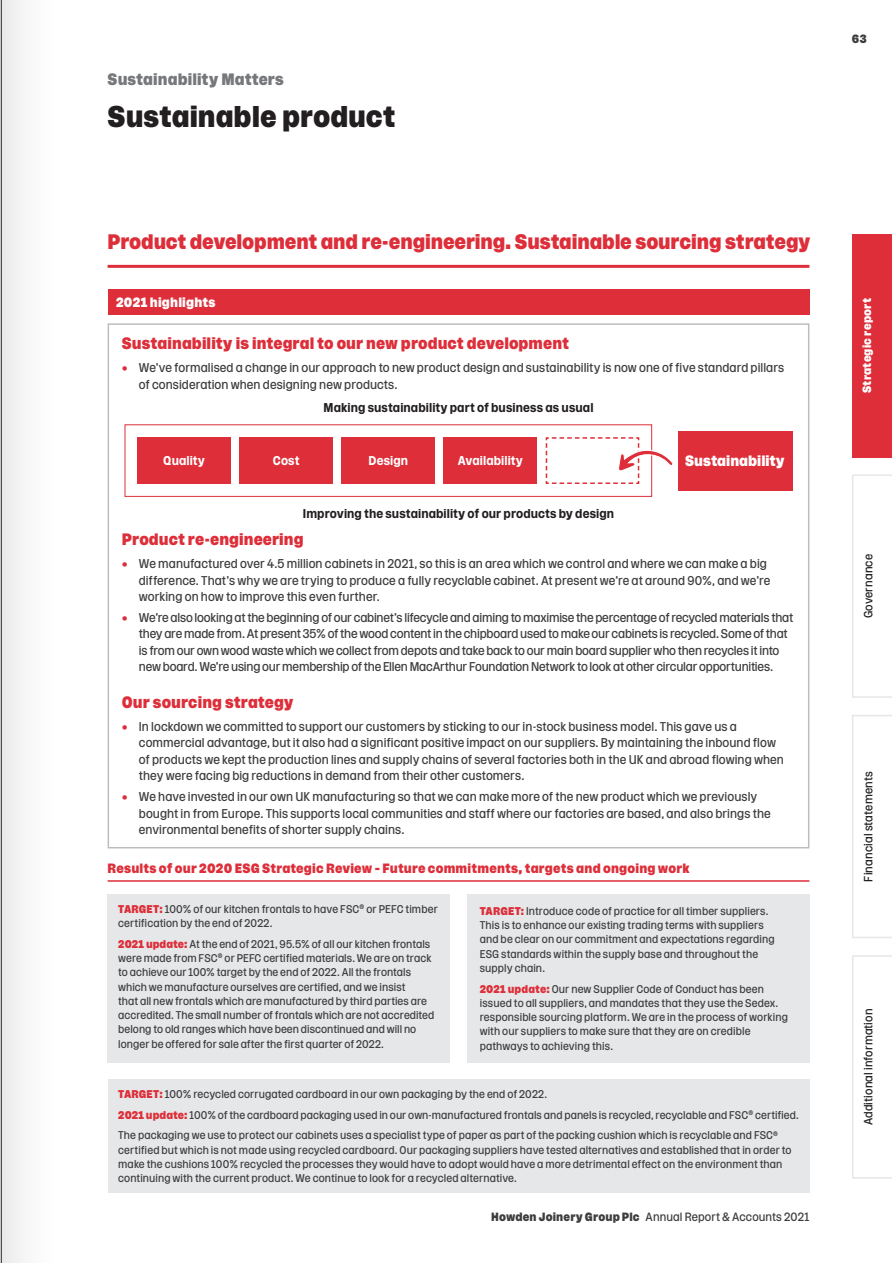
<style>
.page{position:relative;width:892px;height:1263px;background:#fff}
.page>*{position:absolute;margin:0;border:0;box-sizing:border-box;transform-origin:0 0}
.t1{font:900 30px "Rooster";color:#231f20}
.t2{font:900 21px "Rooster";letter-spacing:-.005em;color:#dd2e39}
.t3{font:900 16.5px "Rooster";letter-spacing:.005em;color:#dd2e39}
.t4{font:900 16.5px "Rooster";letter-spacing:.005em;color:#76787b}
.t5{font:900 15px "Rooster";color:#fff}
.t6{font:900 13.5px "Rooster";letter-spacing:.01em;color:#dd2e39}
.t7{font:900 13.5px "Rooster";letter-spacing:.015em;color:#fff}
.t8{font:12.75px/16.5px "Rooster";color:#3e3e3f}
.t9{font:700 12.75px "Rooster";letter-spacing:.005em;color:#231f20}
.t10{font:700 12.75px "Rooster";letter-spacing:.01em;color:#fff}
.t11{font:12px "Rooster";letter-spacing:.01em;color:#231f20}
.t12{font:12px "Rooster";letter-spacing:.01em;color:#3e3e3f}
.t13{font:900 12px "Rooster";letter-spacing:.015em;color:#fff}
.t14{font:900 12px "Rooster";color:#3e3e3f}
.t15{font:11.25px/14.2px "Rooster";letter-spacing:.005em;color:#3e3e3f}
.s1{color:#dd2e39}
.s2{font-weight:900;color:#dd2e39}
.s3{font-weight:900}
</style>
<div class="page">
<div style="left:467px;top:894px;width:342px;height:168px;background:#e6e7e9"></div>
<hr style="left:108px;top:265px;width:701px;height:3px;background:#dd2e39">
<div style="left:108px;top:289px;width:701px;height:26px;background:#dd2e39"></div>
<hr style="left:108px;top:880px;width:701px;height:1px;background:#dd2e39">
<div style="left:108px;top:894px;width:342px;height:168px;background:#e6e7e9"></div>
<div style="left:108px;top:1079px;width:701px;height:113px;background:#e6e7e9"></div>
<div style="left:137px;top:437px;width:94px;height:47px;background:#dd2e39"></div>
<div style="left:239px;top:437px;width:94px;height:47px;background:#dd2e39"></div>
<div style="left:341px;top:437px;width:94px;height:47px;background:#dd2e39"></div>
<div style="left:443px;top:437px;width:94px;height:47px;background:#dd2e39"></div>
<div style="left:677px;top:431px;width:115px;height:59px;background:#dd2e39"></div>
<svg style="left:545px;top:436px;width:128px;height:48px"></svg>
<div style="left:852px;top:234px;width:40px;height:223px;background:#dd2e39"></div>
<svg style="left:852px;top:474px;width:40px;height:223px"></svg>
<svg style="left:852px;top:715px;width:40px;height:223px"></svg>
<svg style="left:852px;top:955px;width:40px;height:223px"></svg>
<div style="left:1px;top:0;width:64px;height:1262px;background:linear-gradient(to right,#edecec,#fff)"></div>
<h3 class="t4" style="left:108px;top:71px;width:178px">Sustainability Matters</h3>
<h1 class="t1" style="left:108px;top:101px;width:289px">Sustainable product</h1>
<h2 class="t2" style="left:108px;top:230px;width:704px">Product development and re-engineering. Sustainable sourcing strategy</h2>
<p class="t7" style="left:116px;top:295px;width:101px">2021 highlights</p>
<h3 class="t3" style="left:122px;top:334px;width:449px">Sustainability is integral to our new product development</h3>
<p class="t8" style="left:139px;top:359px;width:647px;text-indent:-17px"><span class="s1">•</span> We’ve formalised a change in our approach to new product design and sustainability is now one of five standard pillars of consideration when designing new products.</p>
<p class="t9" style="left:323px;top:400px;width:271px">Making sustainability part of business as usual</p>
<p class="t10" style="left:163px;top:454px;width:43px">Quality</p>
<p class="t10" style="left:273px;top:454px;width:28px">Cost</p>
<p class="t10" style="left:368px;top:454px;width:41px">Design</p>
<p class="t10" style="left:458px;top:454px;width:67px">Availability</p>
<h3 class="t5" style="left:685px;top:452px;width:101px">Sustainability</h3>
<p class="t9" style="left:303px;top:506px;width:313px">Improving the sustainability of our products by design</p>
<h3 class="t3" style="left:122px;top:530px;width:183px">Product re-engineering</h3>
<p class="t8" style="left:139px;top:555px;width:633px;text-indent:-17px"><span class="s1">•</span> We manufactured over 4.5 million cabinets in 2021, so this is an area which we control and where we can make a big difference. That’s why we are trying to produce a fully recyclable cabinet. At present we’re at around 90%, and we’re working on how to improve this even further.</p>
<p class="t8" style="left:139px;top:609px;width:656px;text-indent:-17px"><span class="s1">•</span> We’re also looking at the beginning of our cabinet’s lifecycle and aiming to maximise the percentage of recycled materials that they are made from. At present 35% of the wood content in the chipboard used to make our cabinets is recycled. Some of that is from our own wood waste which we collect from depots and take back to our main board supplier who then recycles it into new board. We’re using our membership of the Ellen MacArthur Foundation Network to look at other circular opportunities.</p>
<h3 class="t3" style="left:122px;top:693px;width:173px">Our sourcing strategy</h3>
<p class="t8" style="left:139px;top:718px;width:646px;text-indent:-17px"><span class="s1">•</span> In lockdown we committed to support our customers by sticking to our in-stock business model. This gave us a commercial advantage, but it also had a significant positive impact on our suppliers. By maintaining the inbound flow of products we kept the production lines and supply chains of several factories both in the UK and abroad flowing when they were facing big reductions in demand from their other customers.</p>
<p class="t8" style="left:139px;top:788px;width:633px;text-indent:-17px"><span class="s1">•</span> We have invested in our own UK manufacturing so that we can make more of the new product which we previously bought in from Europe. This supports local communities and staff where our factories are based, and also brings the environmental benefits of shorter supply chains.</p>
<p class="t6" style="left:108px;top:861px;width:583px">Results of our 2020 ESG Strategic Review – Future commitments, targets and ongoing work</p>
<p class="t15" style="left:118px;top:901px;width:321px"><span class="s2">TARGET:</span> 100% of our kitchen frontals to have FSC<sup>®</sup> or PEFC timber certification by the end of 2022.</p>
<p class="t15" style="left:118px;top:936px;width:318px"><span class="s2">2021 update:</span> At the end of 2021, 95.5% of all our kitchen frontals were made from FSC<sup>®</sup> or PEFC certified materials. We are on track to achieve our 100% target by the end of 2022. All the frontals which we manufacture ourselves are certified, and we insist<br>that all new frontals which are manufactured by third parties are accredited. The small number of frontals which are not accredited belong to old ranges which have been discontinued and will no longer be offered for sale after the first quarter of 2022.</p>
<p class="t15" style="left:480px;top:903px;width:296px"><span class="s2">TARGET:</span> Introduce code of practice for all timber suppliers.<br>This is to enhance our existing trading terms with suppliers and be clear on our commitment and expectations regarding ESG standards within the supply base and throughout the supply chain.</p>
<p class="t15" style="left:480px;top:981px;width:310px"><span class="s2">2021 update:</span> Our new Supplier Code of Conduct has been issued to all suppliers, and mandates that they use the Sedex. responsible sourcing platform. We are in the process of working with our suppliers to make sure that they are on credible pathways to achieving this.</p>
<p class="t15" style="left:118px;top:1083px;width:682px;line-height:20.7px"><span class="s2">TARGET:</span> 100% recycled corrugated cardboard in our own packaging by the end of 2022.<br><span class="s2">2021 update:</span> 100% of the cardboard packaging used in our own-manufactured frontals and panels is recycled, recyclable and FSC<sup>®</sup> certified.<br>The packaging we use to protect our cabinets uses a specialist type of paper as part of the packing cushion which is recyclable and FSC<sup>®</sup></p>
<p class="t15" style="left:118px;top:1142px;width:675px">certified but which is not made using recycled cardboard. Our packaging suppliers have tested alternatives and established that in order to make the cushions 100% recycled the processes they would have to adopt would have a more detrimental effect on the environment than continuing with the current product. We continue to look for a recycled alternative.</p>
<p class="t12" style="left:491px;top:1210px;width:320px"><span class="s3">Howden Joinery Group Plc</span> Annual Report &amp; Accounts 2021</p>
<p class="t14" style="left:852px;top:32px;width:16px">63</p>
<p class="t13" style="left:860px;top:393px;width:96px;rotate:-90deg">Strategic report</p>
<p class="t11" style="left:862px;top:618px;width:66px;rotate:-90deg">Governance</p>
<p class="t11" style="left:862px;top:881px;width:112px;rotate:-90deg">Financial statements</p>
<p class="t11" style="left:862px;top:1125px;width:118px;rotate:-90deg">Additional information</p>
</div>
